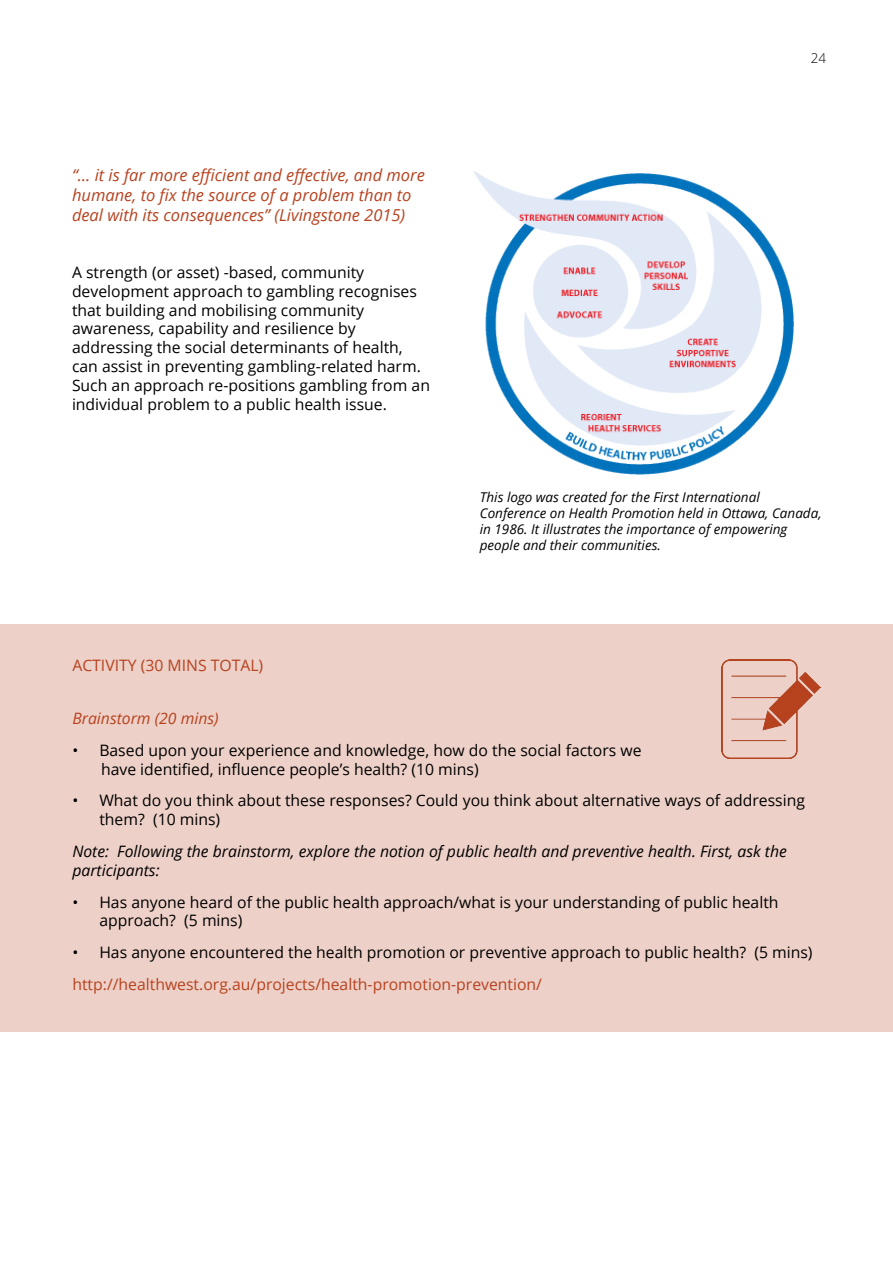
<style>
.page{position:relative;width:893px;height:1263px;background:#fff}
.page>*{position:absolute;margin:0;border:0;box-sizing:border-box;transform-origin:0 0}
.t1{font:italic 16.5px/19.8px "Open Sans";color:#b7421f}
.t2{font:15.75px/18.9px "Open Sans";color:#000}
.t3{font:italic 15.75px/18.9px "Open Sans";color:#000}
.t4{font:15.75px "Open Sans";color:#b7421f}
.t5{font:italic 15.75px "Open Sans";color:#b7421f}
.t6{font:italic 13.5px/16.2px "Open Sans";color:#000}
.t7{font:300 13.5px "Open Sans";color:#000}
</style>
<div class="page">
<div style="left:0;top:624px;width:893px;height:408px;background:#edd0c7"></div>
<img style="left:473px;top:171px;width:320px;height:304px">
<img style="left:721px;top:659px;width:100px;height:99px">
<p class="t1" style="left:72px;top:165px;width:354px">“… it is far more efficient and effective, and more humane, to fix the source of a problem than to deal with its consequences” (Livingstone 2015)</p>
<p class="t2" style="left:72px;top:262px;width:359px">A strength (or asset) -based, community development approach to gambling recognises that building and mobilising community awareness, capability and resilience by addressing the social determinants of health, can assist in preventing gambling-related harm.<br>Such an approach re-positions gambling from an individual problem to a public health issue.</p>
<p class="t7" style="left:811px;top:49px;width:17px">24</p>
<p class="t6" style="left:480px;top:488px;width:343px">This logo was created for the First International Conference on Health Promotion held in Ottawa, Canada, in 1986. It illustrates the importance of empowering people and their communities.</p>
<p class="t4" style="left:72px;top:655px;width:192px">ACTIVITY (30 MINS TOTAL)</p>
<p class="t5" style="left:72px;top:708px;width:148px">Brainstorm (20 mins)</p>
<p class="t2" style="left:101px;top:740px;width:542px;text-indent:-29px">• Based upon your experience and knowledge, how do the social factors we have identified, influence people’s health? (10 mins)</p>
<p class="t2" style="left:99px;top:791px;width:707px;text-indent:-27px">• What do you think about these responses? Could you think about alternative ways of addressing them? (10 mins)</p>
<p class="t3" style="left:72px;top:841px;width:716px">Note: Following the brainstorm, explore the notion of public health and preventive health. First, ask the participants:</p>
<p class="t2" style="left:99px;top:892px;width:681px;text-indent:-27px">• Has anyone heard of the public health approach/what is your understanding of public health approach? (5 mins)</p>
<p class="t2" style="left:72px;top:942px;width:742px">• Has anyone encountered the health promotion or preventive approach to public health? (5 mins)</p>
<p class="t4" style="left:72px;top:973px;width:471px">http://healthwest.org.au/projects/health-promotion-prevention/</p>
</div>
